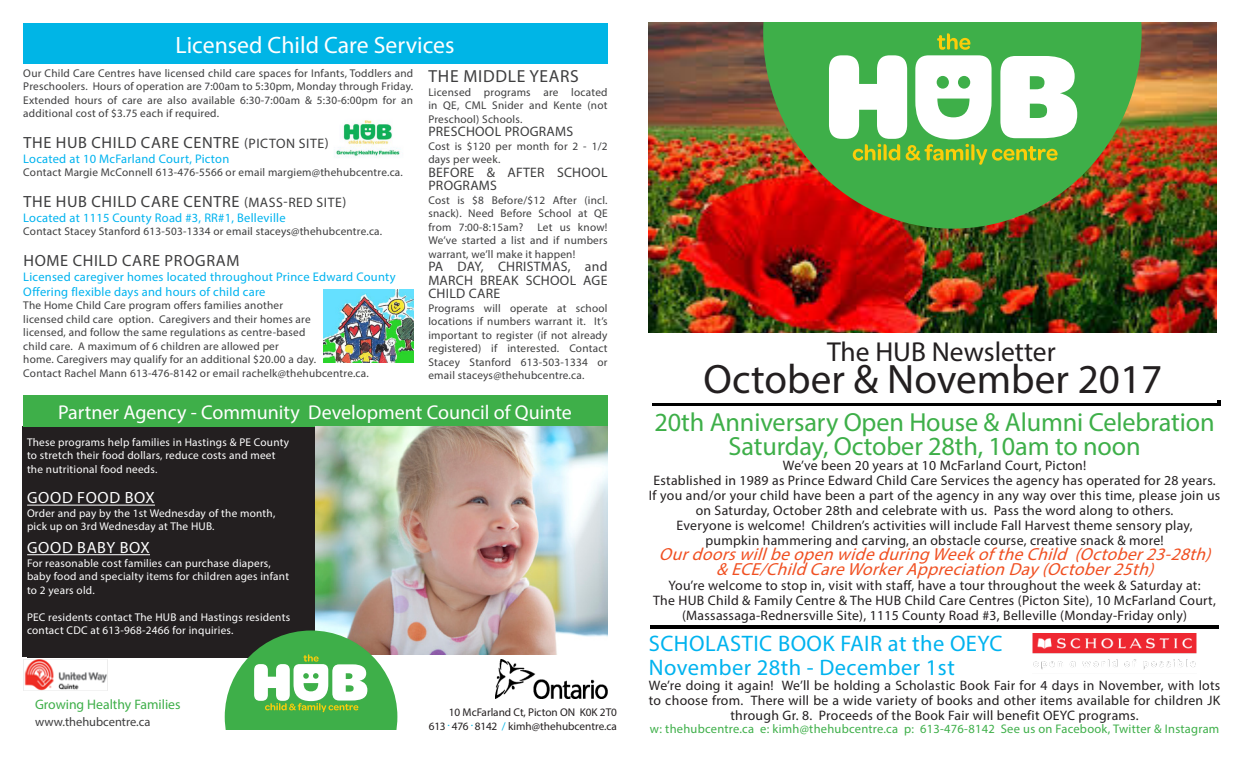
<style>
.page{position:relative;width:1260px;height:765px;background:#fff}
.page>*{position:absolute;margin:0;border:0;box-sizing:border-box;transform-origin:0 0}
.t1{font:41.25px "Myriad Pro";color:#231f20}
.t2{font:27.5px "Myriad Pro";color:#231f20}
.t3{font:26.25px "Myriad Pro";letter-spacing:-.005em;color:#3eaf49}
.t4{font:23.75px "Myriad Pro";color:#fff}
.t5{font:22.5px "Myriad Pro";letter-spacing:.02em;color:#00b3ef}
.t6{font:20px "Myriad Pro";color:#fff}
.t7{font:italic 17.5px "Myriad Pro";color:#f05022}
.t8{font:17.5px "Myriad Pro";letter-spacing:.04em;color:#3e3e3f}
.t9{font:16.25px "Myriad Pro";letter-spacing:.04em;color:#3e3e3f}
.t10{font:16.25px "Myriad Pro";letter-spacing:.04em;color:#fff}
.t11{font:13.75px/15px "Myriad Pro";letter-spacing:.02em;color:#231f20;text-align:center}
.t12{font:13.75px/13.5px "Myriad Pro";letter-spacing:.02em;color:#3e3e3f}
.t13{font:13.75px "Myriad Pro";color:#3eaf49}
.t14{font:12.5px "Myriad Pro";letter-spacing:.02em;color:#00b3ef}
.t15{font:12.5px "Myriad Pro";letter-spacing:.02em;color:#3eaf49}
.t16{font:12.5px "Myriad Pro";color:#3e3e3f}
.t17{font:11.25px/13.5px "Myriad Pro";letter-spacing:.02em;color:#3e3e3f;text-align:justify}
.t18{font:11.25px/13.5px "Myriad Pro";letter-spacing:.02em;color:#fff}
.t19{font:11.25px "Myriad Pro";letter-spacing:-.005em;color:#231f20}
.s1{font-size:13.75px}
.s2{color:#00b5e6}
</style>
<div class="page">
<img style="left:334px;top:120px;width:66px;height:38px">
<img style="left:649px;top:23px;width:568px;height:309px">
<div style="left:23px;top:427px;width:292px;height:230px;background:#231f20"></div>
<div style="left:652px;top:400px;width:568px;height:6px;background:#000"></div>
<img style="left:495px;top:660px;width:113px;height:38px">
<div style="left:23px;top:23px;width:585px;height:41px;background:#00b5e6"></div>
<div style="left:23px;top:396px;width:585px;height:31px;background:#3eaf49"></div>
<img style="left:315px;top:427px;width:293px;height:227px">
<img style="left:763px;top:23px;width:379px;height:206px">
<svg style="left:829px;top:33px;width:248px;height:132px"></svg>
<div style="left:649px;top:362px;width:568px;height:41px;background:#fff"></div>
<hr style="left:27px;top:505px;width:128px;height:1px;background:#fff">
<hr style="left:27px;top:554px;width:123px;height:1px;background:#fff">
<svg style="left:218px;top:631px;width:194px;height:99px"></svg>
<img style="left:23px;top:659px;width:85px;height:32px">
<img style="left:323px;top:290px;width:90px;height:73px">
<hr style="left:650px;top:626px;width:569px;height:3px;background:#000">
<img style="left:1033px;top:633px;width:163px;height:37px">
<p class="t4" style="left:176px;top:30px;width:281px">Licensed Child Care Services</p>
<p class="t17" style="left:23px;top:66px;width:391px">Our Child Care Centres have licensed child care spaces for Infants, Toddlers and Preschoolers. Hours of operation are 7:00am to 5:30pm, Monday through Friday.<br>Extended hours of care are also available 6:30-7:00am &amp; 5:30-6:00pm for an additional cost of $3.75 each if required.</p>
<p class="t9" style="left:23px;top:132px;width:307px">THE HUB CHILD CARE CENTRE <span class="s1">(PICTON SITE)</span></p>
<p class="t14" style="left:23px;top:151px;width:208px">Located at 10 McFarland Court, Picton</p>
<p class="t17" style="left:23px;top:166px;width:381px">Contact Margie McConnell 613-476-5566 or email margiem@thehubcentre.ca.</p>
<p class="t9" style="left:23px;top:191px;width:324px">THE HUB CHILD CARE CENTRE <span class="s1">(MASS-RED SITE)</span></p>
<p class="t14" style="left:23px;top:210px;width:264px">Located at 1115 County Road #3, RR#1, Belleville</p>
<p class="t17" style="left:23px;top:225px;width:360px">Contact Stacey Stanford 613-503-1334 or email staceys@thehubcentre.ca.</p>
<p class="t9" style="left:23px;top:250px;width:217px">HOME CHILD CARE PROGRAM</p>
<p class="t14" style="left:23px;top:269px;width:374px">Licensed caregiver homes located throughout Prince Edward County</p>
<p class="t14" style="left:23px;top:284px;width:244px">Offering flexible days and hours of child care</p>
<p class="t17" style="left:23px;top:299px;width:261px">The Home Child Care program offers families another</p>
<p class="t17" style="left:23px;top:312px;width:289px">licensed child care option. Caregivers and their homes are</p>
<p class="t17" style="left:23px;top:326px;width:284px">licensed, and follow the same regulations as centre-based</p>
<p class="t17" style="left:23px;top:339px;width:257px">child care. A maximum of 6 children are allowed per</p>
<p class="t17" style="left:23px;top:353px;width:294px">home. Caregivers may qualify for an additional $20.00 a day.</p>
<p class="t17" style="left:23px;top:366px;width:347px">Contact Rachel Mann 613-476-8142 or email rachelk@thehubcentre.ca.</p>
<p class="t8" style="left:429px;top:66px;width:152px">THE MIDDLE YEARS</p>
<p class="t17" style="left:428px;top:85px;width:181px">Licensed programs are located in QE, CML Snider and Kente (not Preschool) Schools.</p>
<p class="t12" style="left:428px;top:125px;width:146px">PRESCHOOL PROGRAMS</p>
<p class="t17" style="left:428px;top:139px;width:181px">Cost is $120 per month for 2 - 1/2 days per week.</p>
<p class="t12" style="left:428px;top:165px;width:181px">BEFORE &amp; AFTER SCHOOL<br>PROGRAMS</p>
<p class="t17" style="left:428px;top:193px;width:181px">Cost is $8 Before/$12 After (incl. snack). Need Before School at QE from 7:00-8:15am?</p>
<p class="t17" style="left:428px;top:220px;width:181px;text-indent:109px">Let us know!<br>We’ve started a list and if numbers warrant, we’ll make it happen!</p>
<p class="t12" style="left:428px;top:260px;width:181px;text-align:justify">PA DAY, CHRISTMAS, and MARCH BREAK SCHOOL AGE CHILD CARE</p>
<p class="t17" style="left:428px;top:301px;width:181px">Programs will operate at school locations if numbers warrant it. It’s important to register (if not already registered) if interested. Contact Stacey Stanford 613-503-1334 or email staceys@thehubcentre.ca.</p>
<p class="t6" style="left:58px;top:400px;width:515px">Partner Agency - Community Development Council of Quinte</p>
<p class="t18" style="left:27px;top:435px;width:264px">These programs help families in Hastings &amp; PE County to stretch their food dollars, reduce costs and meet the nutritional food needs.</p>
<p class="t10" style="left:27px;top:488px;width:129px">GOOD FOOD BOX</p>
<p class="t18" style="left:27px;top:506px;width:250px">Order and pay by the 1st Wednesday of the month, pick up on 3rd Wednesday at The HUB.</p>
<p class="t10" style="left:27px;top:538px;width:124px">GOOD BABY BOX</p>
<p class="t18" style="left:27px;top:556px;width:264px">For reasonable cost families can purchase diapers, baby food and specialty items for children ages infant to 2 years old.</p>
<p class="t18" style="left:27px;top:610px;width:265px">PEC residents contact The HUB and Hastings residents contact CDC at 613-968-2466 for inquiries.</p>
<p class="t13" style="left:35px;top:696px;width:147px">Growing Healthy Families</p>
<p class="t16" style="left:35px;top:714px;width:117px">www.thehubcentre.ca</p>
<p class="t19" style="left:449px;top:705px;width:170px">10 McFarland Ct, Picton ON K0K 2T0</p>
<p class="t19" style="left:429px;top:719px;width:190px">613 <sup>.</sup> 476 <sup>.</sup> 8142 <span class="s2">/</span> kimh@thehubcentre.ca</p>
<p class="t2" style="left:827px;top:335px;width:230px">The HUB Newsletter</p>
<p class="t1" style="left:704px;top:354px;width:460px">October &amp; November 2017</p>
<p class="t3" style="left:655px;top:406px;width:562px">20th Anniversary Open House &amp; Alumni Celebration</p>
<p class="t3" style="left:728px;top:430px;width:414px">Saturday, October 28th, 10am to noon</p>
<p class="t11" style="left:783px;top:457px;width:305px">We’ve been 20 years at 10 McFarland Court, Picton!</p>
<p class="t11" style="left:653px;top:472px;width:564px">Established in 1989 as Prince Edward Child Care Services the agency has operated for 28 years.</p>
<p class="t11" style="left:649px;top:487px;width:573px">If you and/or your child have been a part of the agency in any way over this time, please join us on Saturday, October 28th and celebrate with us. Pass the word along to others.</p>
<p class="t11" style="left:677px;top:517px;width:517px">Everyone is welcome! Children’s activities will include Fall Harvest theme sensory play,</p>
<p class="t11" style="left:705px;top:532px;width:460px">pumpkin hammering and carving, an obstacle course, creative snack &amp; more!</p>
<p class="t7" style="left:659px;top:543px;width:559px">OurdoorswillbeopenwideduringWeekoftheChild (October23-28th)</p>
<p class="t7" style="left:716px;top:558px;width:445px">&amp;ECE/ChildCareWorkerAppreciationDay(October25th)</p>
<p class="t11" style="left:669px;top:577px;width:533px">You’re welcome to stop in, visit with staff, have a tour throughout the week &amp; Saturday at:</p>
<p class="t11" style="left:653px;top:592px;width:564px">The HUB Child &amp; Family Centre &amp; The HUB Child Care Centres (Picton Site), 10 McFarland Court,</p>
<p class="t11" style="left:682px;top:607px;width:507px">(Massassaga-Rednersville Site), 1115 County Road #3, Belleville (Monday-Friday only)</p>
<p class="t5" style="left:649px;top:629px;width:355px">SCHOLASTIC BOOK FAIR at the OEYC</p>
<p class="t5" style="left:649px;top:653px;width:307px">November 28th - December 1st</p>
<p class="t11" style="left:649px;top:677px;width:573px">We’re doing it again! We’ll be holding a Scholastic Book Fair for 4 days in November, with lots to choose from. There will be a wide variety of books and other items available for children JK through Gr. 8. Proceeds of the Book Fair will benefit OEYC programs.</p>
<p class="t15" style="left:650px;top:721px;width:571px">w: thehubcentre.ca e: kimh@thehubcentre.ca p: 613-476-8142 See us on Facebook, Twitter &amp; Instagram</p>
</div>
